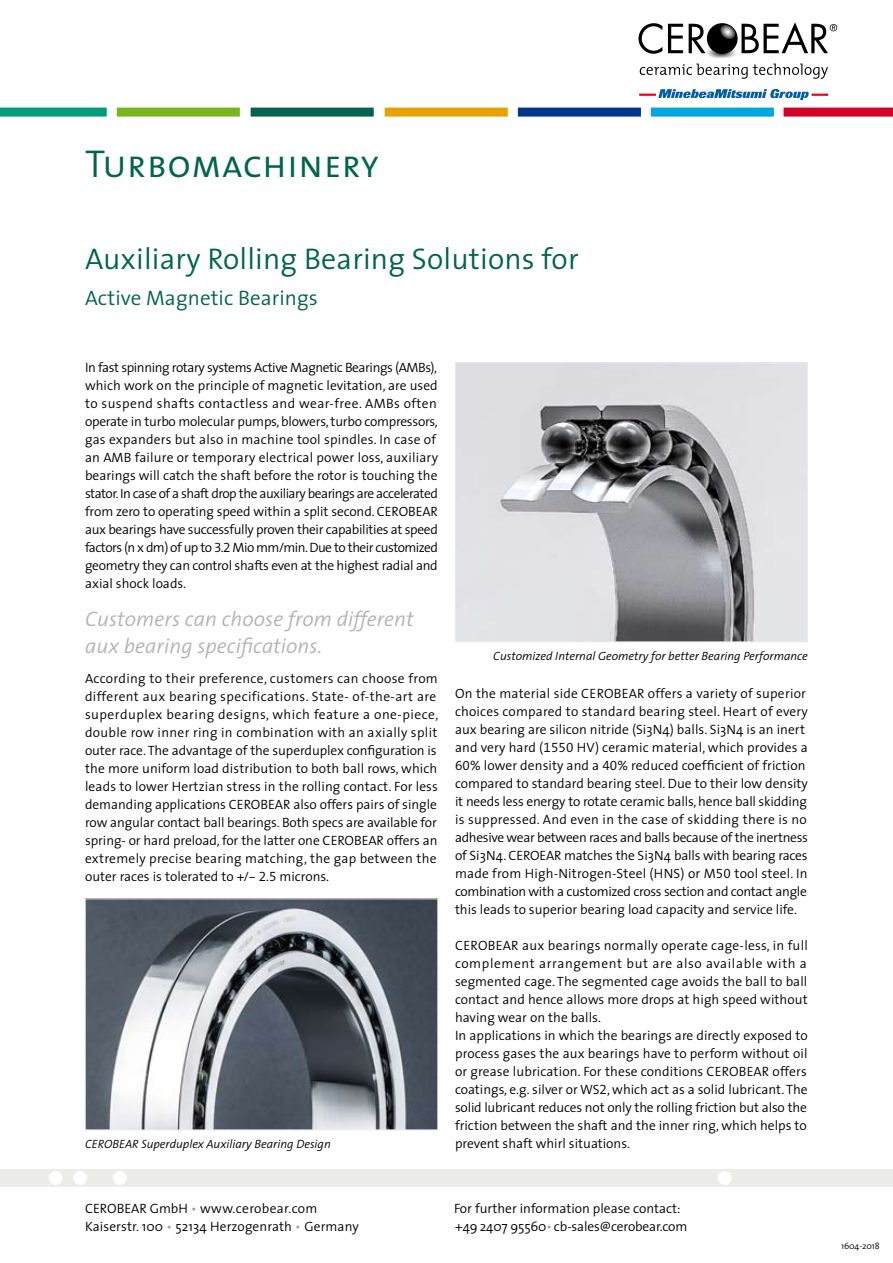
<style>
.page{position:relative;width:893px;height:1263px;background:#fff}
.page>*{position:absolute;margin:0;border:0;box-sizing:border-box;transform-origin:0 0}
.t1{font:39px "The Sans Semi Light Caps";letter-spacing:.005em;color:#00654b}
.t2{font:300 30px "The Sans";letter-spacing:.005em;color:#00654b}
.t3{font:italic 300 21px/27px "The Sans";letter-spacing:.005em;color:#b1b3b4}
.t4{font:300 21px "The Sans";letter-spacing:.005em;color:#00654b}
.t5{font:300 13.5px/18px "The Sans";color:#000}
.t6{font:300 13.5px/18px "The Sans";letter-spacing:-.02em;color:#000}
.t7{font:italic 300 12px "The Sans";color:#000}
.t8{font:300 9px "The Sans";letter-spacing:-.01em;color:#000}
.s1{font-family:"The Sans Semi Light Expert";font-weight:400}
.s2{color:#a1a28f}
</style>
<div class="page">
<img style="left:457px;top:364px;width:349px;height:276px">
<div style="left:455px;top:362px;width:353px;height:280px;border:1px solid #ecede8"></div>
<div style="left:0;top:1169px;width:893px;height:18px;background:#ecede8"></div>
<div style="left:50px;top:1172px;width:12px;height:12px;background:#fff;border-radius:50%"></div>
<div style="left:49px;top:1171px;width:14px;height:14px;border:2px solid #fff;border-radius:50%"></div>
<div style="left:74px;top:1172px;width:12px;height:12px;background:#fff;border-radius:50%"></div>
<div style="left:73px;top:1171px;width:14px;height:14px;border:2px solid #fff;border-radius:50%"></div>
<div style="left:114px;top:1172px;width:12px;height:12px;background:#fff;border-radius:50%"></div>
<div style="left:113px;top:1171px;width:14px;height:14px;border:2px solid #fff;border-radius:50%"></div>
<div style="left:719px;top:1172px;width:12px;height:12px;background:#fff;border-radius:50%"></div>
<div style="left:718px;top:1171px;width:14px;height:14px;border:2px solid #fff;border-radius:50%"></div>
<img style="left:87px;top:901px;width:349px;height:227px">
<div style="left:85px;top:899px;width:353px;height:231px;border:1px solid #eceded"></div>
<div style="left:0;top:108px;width:107px;height:9px;background:#009a7c"></div>
<div style="left:117px;top:108px;width:123px;height:9px;background:#7ab51d"></div>
<div style="left:251px;top:108px;width:123px;height:9px;background:#00654b"></div>
<div style="left:518px;top:108px;width:123px;height:9px;background:#00378b"></div>
<div style="left:651px;top:108px;width:123px;height:9px;background:#00a6dd"></div>
<div style="left:784px;top:108px;width:109px;height:9px;background:#d40028"></div>
<div style="left:385px;top:108px;width:123px;height:9px;background:#e5a300"></div>
<svg style="left:638px;top:23px;width:24px;height:31px"></svg>
<svg style="left:668px;top:24px;width:15px;height:29px"></svg>
<svg style="left:689px;top:24px;width:16px;height:29px"></svg>
<svg style="left:640px;top:64px;width:188px;height:15px"></svg>
<svg style="left:640px;top:89px;width:188px;height:11px"></svg>
<div style="left:706px;top:47px;width:30px;height:11px;background:#f3f4f4;border-radius:50%"></div>
<div style="left:707px;top:47px;width:29px;height:11px;background:#ebebec;border-radius:50%"></div>
<div style="left:707px;top:48px;width:29px;height:10px;background:#e9eaea;border-radius:50%"></div>
<svg style="left:708px;top:48px;width:27px;height:10px"></svg>
<div style="left:709px;top:48px;width:25px;height:9px;background:#c9cacc;border-radius:50%"></div>
<svg style="left:711px;top:49px;width:21px;height:8px"></svg>
<div style="left:711px;top:49px;width:20px;height:7px;background:#a3a4a6;border-radius:50%"></div>
<div style="left:712px;top:49px;width:18px;height:7px;background:#868789;border-radius:50%"></div>
<div style="left:713px;top:50px;width:17px;height:6px;background:#9a9c9d;border-radius:50%"></div>
<div style="left:713px;top:50px;width:16px;height:6px;background:#949697;border-radius:50%"></div>
<div style="left:714px;top:50px;width:15px;height:6px;background:#828385;border-radius:50%"></div>
<div style="left:714px;top:50px;width:15px;height:5px;background:#737476;border-radius:50%"></div>
<div style="left:707px;top:23px;width:31px;height:31px;background:#000;border-radius:50%"></div>
<svg style="left:717px;top:22px;width:120px;height:32px"></svg>
<h1 class="t1" style="left:85px;top:132px;width:295px">Turbomachinery</h1>
<h2 class="t2" style="left:85px;top:234px;width:495px">Auxiliary Rolling Bearing Solutions for</h2>
<h3 class="t4" style="left:85px;top:280px;width:234px">Active Magnetic Bearings</h3>
<p class="t6" style="left:85px;top:358px;width:354px">In fast spinning rotary systems Active Magnetic Bearings (AMBs), which work on the principle of magnetic levitation, are used to suspend shafts contactless and wear-free. AMBs often operate in turbo molecular pumps, blowers, turbo compressors, gas expanders but also in machine tool spindles. In case of an AMB failure or temporary electrical power loss, auxiliary bearings will catch the shaft before the rotor is touching the stator. In case of a shaft drop the auxiliary bearings are accelerated from zero to operating speed within a split second. CEROBEAR aux bearings have successfully proven their capabilities at speed factors (n x dm) of up to <span class="s1">3.2</span> Mio mm/min. Due to their customized geometry they can control shafts even at the highest radial and axial shock loads.</p>
<h3 class="t3" style="left:85px;top:604px;width:330px">Customers can choose from different aux bearing specifications.</h3>
<p class="t5" style="left:85px;top:669px;width:355px">According to their preference, customers can choose from different aux bearing specifications. State- of-the-art are superduplex bearing designs, which feature a one-piece, double row inner ring in combination with an axially split outer race. The advantage of the superduplex configuration is the more uniform load distribution to both ball rows, which leads to lower Hertzian stress in the rolling contact. For less demanding applications CEROBEAR also offers pairs of single row angular contact ball bearings. Both specs are available for spring- or hard preload, for the latter one CEROBEAR offers an extremely precise bearing matching, the gap between the outer races is tolerated to <span class="s1">+/- 2.5</span> microns.</p>
<p class="t7" style="left:85px;top:1134px;width:247px">CEROBEAR Superduplex Auxiliary Bearing Design</p>
<p class="t7" style="left:493px;top:645px;width:316px">Customized Internal Geometry for better Bearing Performance</p>
<p class="t5" style="left:455px;top:684px;width:354px">On the material side CEROBEAR offers a variety of superior choices compared to standard bearing steel. Heart of every aux bearing are silicon nitride (Si3N4) balls. Si3N4 is an inert and very hard (<span class="s1">1550</span> HV) ceramic material, which provides a <span class="s1">60</span>% lower density and a <span class="s1">40</span>% reduced coefficient of friction compared to standard bearing steel. Due to their low density it needs less energy to rotate ceramic balls, hence ball skidding is suppressed. And even in the case of skidding there is no adhesive wear between races and balls because of the inertness of Si3N4. CEROEAR matches the Si3N4 balls with bearing races made from High-Nitrogen-Steel (HNS) or M<span class="s1">50</span> tool steel. In combination with a customized cross section and contact angle this leads to superior bearing load capacity and service life.</p>
<p class="t5" style="left:455px;top:935px;width:354px">CEROBEAR aux bearings normally operate cage-less, in full complement arrangement but are also available with a segmented cage. The segmented cage avoids the ball to ball contact and hence allows more drops at high speed without having wear on the balls.<br>In applications in which the bearings are directly exposed to process gases the aux bearings have to perform without oil or grease lubrication. For these conditions CEROBEAR offers coatings, e.g. silver or WS<span class="s1">2</span>, which act as a solid lubricant. The solid lubricant reduces not only the rolling friction but also the friction between the shaft and the inner ring, which helps to prevent shaft whirl situations.</p>
<p class="t5" style="left:85px;top:1199px;width:234px">CEROBEAR GmbH <span class="s2">•</span> www.cerobear.com</p>
<p class="t5" style="left:454px;top:1199px;width:228px">For further information please contact:</p>
<p class="t5" style="left:85px;top:1217px;width:275px">Kaiserstr. 100 <span class="s2">•</span> 52134 Herzogenrath <span class="s2">•</span> Germany</p>
<p class="t5" style="left:455px;top:1217px;width:234px">+49 2407 95560<span class="s2">•</span> cb-sales@cerobear.com</p>
<p class="t8" style="left:841px;top:1239px;width:40px">1604-2018</p>
</div>
